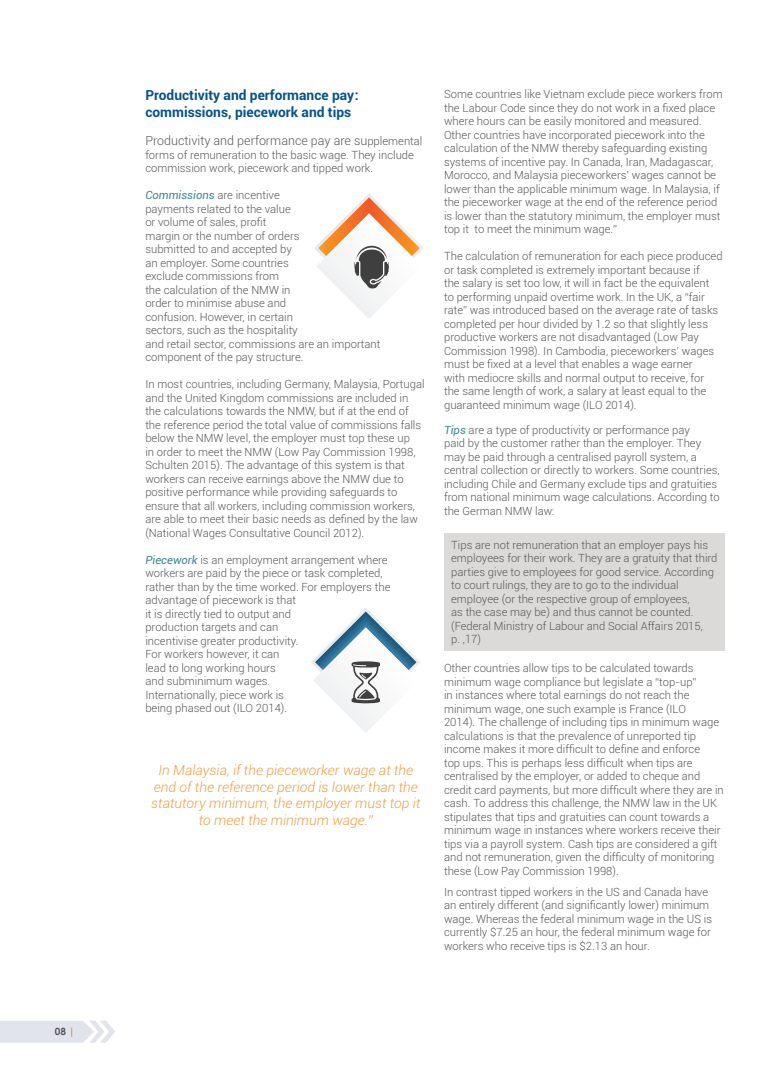
<style>
.page{position:relative;width:780px;height:1088px;background:#fff}
.page>*{position:absolute;margin:0;border:0;box-sizing:border-box;transform-origin:0 0}
.t1{font:italic 300 13.75px/16.5px "Roboto";color:#ed9e44;text-align:center}
.t2{font:700 13.75px/16.5px "Roboto";color:#055388}
.t3{font:300 12.5px "Roboto";color:#57585a}
.t4{font:300 11.25px/13.5px "Roboto";color:#57585a}
.t5{font:700 10px "Century Gothic";color:#57585a}
.s1{color:#d07d49}
.s2{font-size:11.25px}
.s3{font-weight:400;font-style:italic;color:#3d8790}
</style>
<div class="page">
<div style="left:444px;top:533px;width:281px;height:117px;background:#dbdad8"></div>
<svg style="left:0;top:1020px;width:115px;height:22px"></svg>
<svg style="left:311px;top:608px;width:109px;height:124px"></svg>
<svg style="left:314px;top:194px;width:110px;height:124px"></svg>
<p class="t5" style="left:55px;top:1024px;width:21px">08 <span class="s1">|</span></p>
<p class="t2" style="left:145px;top:86px;width:215px">Productivity and performance pay: commissions, piecework and tips</p>
<p class="t3" style="left:145px;top:132px;width:279px">Productivity and performance pay are su<span class="s2">pplemental</span></p>
<p class="t4" style="left:145px;top:147px;width:270px">forms of remuneration to the basic wage. They include commission work, piecework and tipped work.</p>
<p class="t4" style="left:145px;top:188px;width:237px"><span class="s3">Commissions</span> are incentive<br>payments related to the value<br>or volume of sales, profit<br>margin or the number of orders<br>submitted to and accepted by<br>an employer. Some countries<br>exclude commissions from<br>the calculation of the NMW in<br>order to minimise abuse and<br>confusion. However, in certain<br>sectors, such as the hospitality<br>and retail sector, commissions are an important component of the pay structure.</p>
<p class="t4" style="left:145px;top:377px;width:281px">In most countries, including Germany, Malaysia, Portugal and the United Kingdom commissions are included in the calculations towards the NMW, but if at the end of the reference period the total value of commissions falls below the NMW level, the employer must top these up<br>in order to meet the NMW (Low Pay Commission 1998, Schulten 2015). The advantage of this system is that</p>
<p class="t4" style="left:145px;top:471px;width:274px">workers can receive earnings above the NMW due to positive performance while providing safeguards to ensure that all workers, including commission workers, are able to meet their basic needs as defined by the law (National Wages Consultative Council 2012).</p>
<p class="t4" style="left:145px;top:552px;width:246px"><span class="s3">Piecework</span> is an employment arrangement where workers are paid by the piece or task completed, rather than by the time worked. For employers the advantage of piecework is that<br>it is directly tied to output and<br>production targets and can<br>incentivise greater productivity.<br>For workers however, it can<br>lead to long working hours<br>and subminimum wages.<br>Internationally, piece work is<br>being phased out (ILO 2014).</p>
<p class="t1" style="left:151px;top:761px;width:271px">In Malaysia, if the pieceworker wage at the end of the reference period is lower than the statutory minimum, the employer must top it to meet the minimum wage.”</p>
<p class="t4" style="left:444px;top:87px;width:280px">Some countries like Vietnam exclude piece workers from the Labour Code since they do not work in a fixed place where hours can be easily monitored and measured.<br>Other countries have incorporated piecework into the calculation of the NMW thereby safeguarding existing systems of incentive pay. In Canada, Iran, Madagascar, Morocco, and Malaysia pieceworkers’ wages cannot be lower than the applicable minimum wage. In Malaysia, if the pieceworker wage at the end of the reference period is lower than the statutory minimum, the employer must top it to meet the minimum wage.”</p>
<p class="t4" style="left:444px;top:249px;width:280px">The calculation of remuneration for each piece produced or task completed is extremely important because if<br>the salary is set too low, it will in fact be the equivalent<br>to performing unpaid overtime work. In the UK, a “fair rate” was introduced based on the average rate of tasks completed per hour divided by 1.2 so that slightly less productive workers are not disadvantaged (Low Pay Commission 1998). In Cambodia, pieceworkers’ wages must be fixed at a level that enables a wage earner<br>with mediocre skills and normal output to receive, for the same length of work, a salary at least equal to the guaranteed minimum wage (ILO 2014).</p>
<p class="t4" style="left:444px;top:422px;width:277px"><span class="s3">Tips</span> are a type of productivity or performance pay<br>paid by the customer rather than the employer. They may be paid through a centralised payroll system, a central collection or directly to workers. Some countries, including Chile and Germany exclude tips and gratuities from national minimum wage calculations. According to the German NMW law:</p>
<p class="t4" style="left:451px;top:537px;width:268px">Tips are not remuneration that an employer pays his employees for their work. They are a gratuity that third parties give to employees for good service. According to court rulings, they are to go to the individual employee (or the respective group of employees,<br>as the case may be) and thus cannot be counted. (Federal Ministry of Labour and Social Affairs 2015,<br>p. ,17)</p>
<p class="t4" style="left:444px;top:661px;width:281px">Other countries allow tips to be calculated towards minimum wage compliance but legislate a “top-up”<br>in instances where total earnings do not reach the minimum wage, one such example is France (ILO<br>2014). The challenge of including tips in minimum wage calculations is that the prevalence of unreported tip income makes it more difficult to define and enforce<br>top ups. This is perhaps less difficult when tips are centralised by the employer, or added to cheque and credit card payments, but more difficult where they are in cash. To address this challenge, the NMW law in the UK stipulates that tips and gratuities can count towards a minimum wage in instances where workers receive their tips via a payroll system. Cash tips are considered a gift and not remuneration, given the difficulty of monitoring these (Low Pay Commission 1998).</p>
<p class="t4" style="left:444px;top:884px;width:269px">In contrast tipped workers in the US and Canada have an entirely different (and significantly lower) minimum wage. Whereas the federal minimum wage in the US is currently $7.25 an hour, the federal minimum wage for workers who receive tips is $2.13 an hour.</p>
</div>
